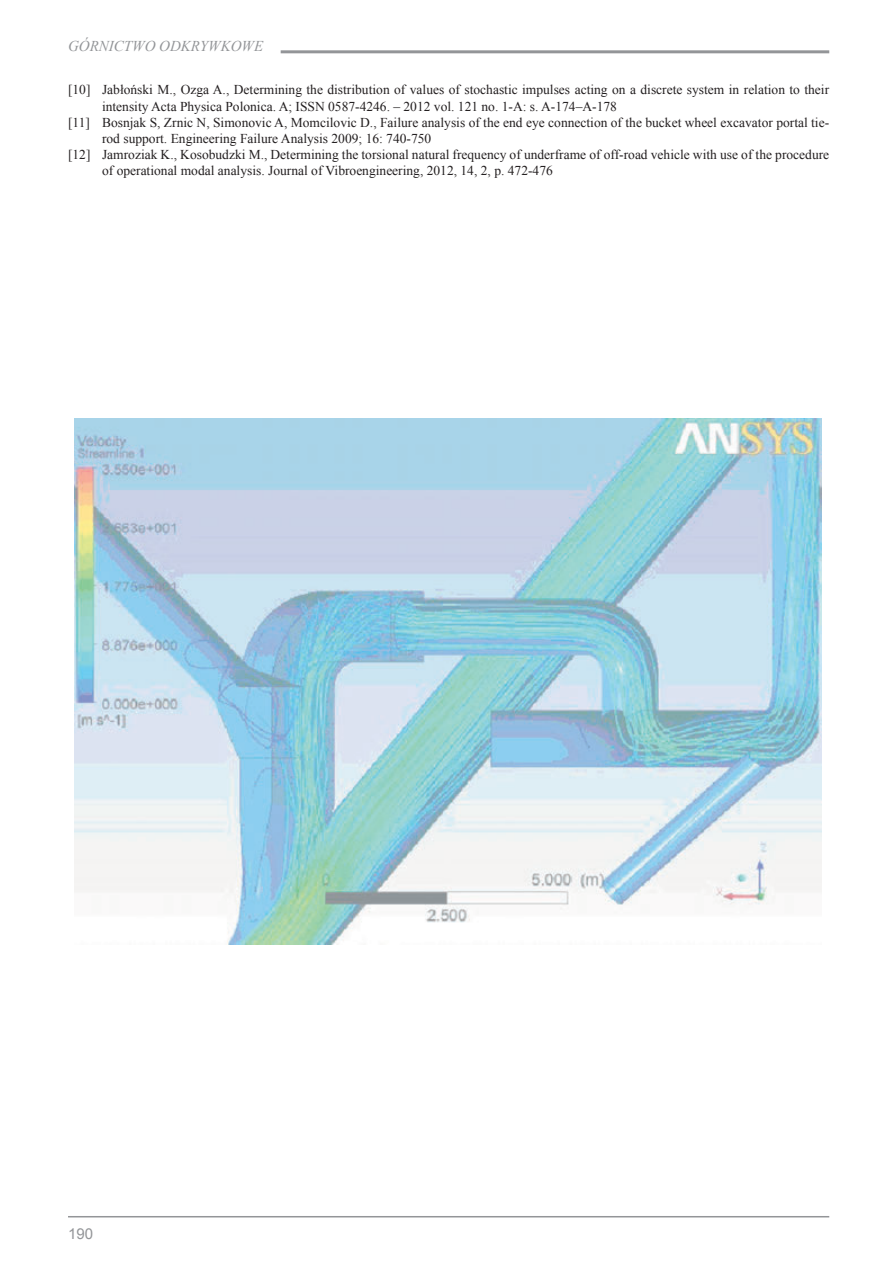
<style>
.page{position:relative;width:893px;height:1263px;background:#fff}
.page>*{position:absolute;margin:0;border:0;box-sizing:border-box;transform-origin:0 0}
.t1{font:italic 15px "Times New Roman";color:#939598}
.t2{font:15px "Arial";color:#939598}
.t3{font:13.5px "Times New Roman";color:#231f20}
</style>
<div class="page">
<hr style="left:68px;top:1216px;width:761px;height:1px;background:#939598">
<hr style="left:281px;top:50px;width:548px;height:3px;background:#939598">
<img style="left:75px;top:418px;width:746px;height:526px">
<p class="t1" style="left:68px;top:36px;width:197px">GÓRNICTWO ODKRYWKOWE</p>
<p class="t3" style="left:68px;top:81px;width:763px">[10] Jabłoński M., Ozga A., Determining the distribution of values of stochastic impulses acting on a discrete system in relation to their</p>
<p class="t3" style="left:102px;top:97px;width:516px">intensity Acta Physica Polonica. A; ISSN 0587-4246. – 2012 vol. 121 no. 1-A: s. A-174–A-178</p>
<p class="t3" style="left:68px;top:113px;width:763px">[11] Bosnjak S, Zrnic N, Simonovic A, Momcilovic D., Failure analysis of the end eye connection of the bucket wheel excavator portal tie-</p>
<p class="t3" style="left:102px;top:129px;width:331px">rod support. Engineering Failure Analysis 2009; 16: 740-750</p>
<p class="t3" style="left:68px;top:146px;width:763px">[12] Jamroziak K., Kosobudzki M., Determining the torsional natural frequency of underframe of off-road vehicle with use of the procedure</p>
<p class="t3" style="left:102px;top:162px;width:452px">of operational modal analysis. Journal of Vibroengineering, 2012, 14, 2, p. 472-476</p>
<p class="t2" style="left:68px;top:1224px;width:27px">190</p>
</div>
